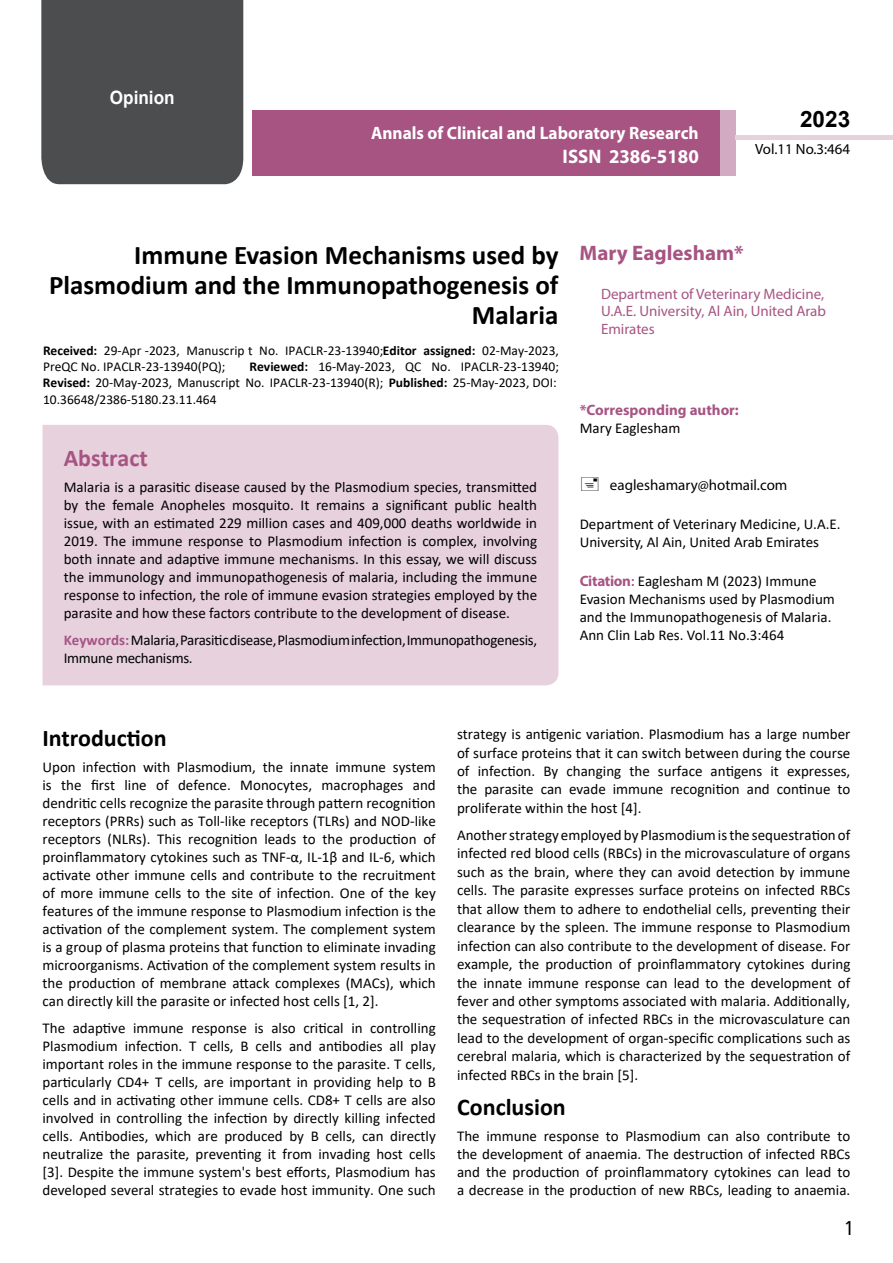
<style>
.page{position:relative;width:893px;height:1263px;background:#fff}
.page>*{position:absolute;margin:0;border:0;box-sizing:border-box;transform-origin:0 0}
.t1{font:700 27px/29.7px "Calibri";color:#000;text-align:right}
.t2{font:25.5px "Tunga";color:#000}
.t3{font:700 24px "Calibri";color:#000}
.t4{font:700 24px "Calibri";color:#a75483}
.t5{font:700 22.5px "Arial";color:#000}
.t6{font:700 21px "Myriad Pro";color:#a75483}
.t7{font:700 19.65px "Myriad Pro";color:#fff;scale:.96 1}
.t8{font:700 18.45px "Arial";color:#fff;scale:.93 1}
.t9{font:700 18px "Myriad Pro";color:#fff;scale:.96 1}
.t10{font:15px/18px "Calibri";color:#000;text-align:justify}
.t11{font:15px/18px "Calibri";letter-spacing:-.02em;color:#000}
.t12{font:15px/17.4px "Myriad Pro";color:#a75483}
.t13{font:15px "Myriad Pro";color:#000}
.t14{font:700 15px "Myriad Pro";color:#a75483}
.t15{font:14.85px "Myriad Pro";color:#000}
.t16{font:13.5px/16.2px "Calibri";color:#000}
.s1{font-weight:700}
.s2{font-weight:700;color:#a75483}
.s3{font-family:"Myriad Pro";font-weight:700;color:#a75483}
</style>
<div class="page">
<div style="left:252px;top:110px;width:469px;height:66px;background:#a75483"></div>
<div style="left:720px;top:110px;width:16px;height:66px;background:#d2aac1"></div>
<div style="left:41px;top:0;width:202px;height:184px;background:#4c4d4f"></div>
<div style="left:736px;top:135px;width:157px;height:5px;background:#e6d1dd"></div>
<div style="left:43px;top:425px;width:515px;height:260px;background:#e6d1dd"></div>
<p class="t8" style="left:110px;top:85px;width:71px">Opinion</p>
<p class="t9" style="left:371px;top:121px;width:343px">Annals of Clinical and Laboratory Research</p>
<h3 class="t7" style="left:563px;top:144px;width:143px">ISSN 2386-5180</h3>
<h3 class="t5" style="left:800px;top:104px;width:52px">2023</h3>
<p class="t15" style="left:755px;top:140px;width:96px">Vol.11 No.3:464</p>
<h1 class="t1" style="left:49px;top:240px;width:511px">Immune Evasion Mechanisms used by<br>Plasmodium and the Immunopathogenesis of<br>Malaria</h1>
<p class="t16" style="left:43px;top:342px;width:517px"><span class="s1">Received:</span> 29-Apr -2023, Manuscrip t No. IPACLR-23-13940; <span class="s1">Editor assigned:</span> 02-May-2023,<br>PreQC No. IPACLR-23-13940(PQ);</p>
<p class="t16" style="left:43px;top:358px;width:518px;text-indent:207px"><span class="s1">Reviewed:</span> 16-May-2023, QC No. IPACLR-23-13940;<br><span class="s1">Revised:</span> 20-May-2023, Manuscript No. IPACLR-23-13940(R); <span class="s1">Published:</span> 25-May-2023, DOI:<br>10.36648/2386-5180.23.11.464</p>
<h3 class="t4" style="left:64px;top:441px;width:86px">Abstract</h3>
<p class="t10" style="left:64px;top:478px;width:475px">Malaria is a parasitic disease caused by the Plasmodium species, transmitted by the female Anopheles mosquito. It remains a significant public health issue, with an estimated 229 million cases and 409,000 deaths worldwide in 2019. The immune response to Plasmodium infection is complex, involving both innate and adaptive immune mechanisms. In this essay, we will discuss the immunology and immunopathogenesis of malaria, including the immune response to infection, the role of immune evasion strategies employed by the parasite and how these factors contribute to the development of disease.</p>
<p class="t11" style="left:64px;top:630px;width:475px"><span class="s2">Keywords:</span> Malaria, Parasitic disease, Plasmodium infection, Immunopathogenesis,<br>Immune mechanisms.</p>
<h3 class="t6" style="left:580px;top:239px;width:166px">Mary Eaglesham*</h3>
<p class="t12" style="left:601px;top:285px;width:227px">Department of Veterinary Medicine,<br>U.A.E. University, Al Ain, United Arab<br>Emirates</p>
<p class="t14" style="left:580px;top:400px;width:161px">*Corresponding author:</p>
<p class="t10" style="left:580px;top:418px;width:102px">Mary Eaglesham</p>
<p class="t13" style="left:610px;top:475px;width:179px">eagleshamary@hotmail.com</p>
<p class="t10" style="left:580px;top:514px;width:262px">Department of Veterinary Medicine, U.A.E.<br>University, Al Ain, United Arab Emirates</p>
<p class="t10" style="left:580px;top:572px;width:257px;text-align:left"><span class="s3">Citation</span><span class="s2">:</span> Eaglesham M (2023) Immune Evasion Mechanisms used by Plasmodium and the Immunopathogenesis of Malaria.<br>Ann Clin Lab Res. Vol.11 No.3:464</p>
<h3 class="t3" style="left:43px;top:721px;width:126px">Introduction</h3>
<p class="t10" style="left:43px;top:758px;width:395px">Upon infection with Plasmodium, the innate immune system is the first line of defence. Monocytes, macrophages and dendritic cells recognize the parasite through pattern recognition receptors (PRRs) such as Toll-like receptors (TLRs) and NOD-like receptors (NLRs). This recognition leads to the production of proinflammatory cytokines such as TNF-α, IL-1β and IL-6, which activate other immune cells and contribute to the recruitment of more immune cells to the site of infection. One of the key features of the immune response to Plasmodium infection is the activation of the complement system. The complement system is a group of plasma proteins that function to eliminate invading microorganisms. Activation of the complement system results in the production of membrane attack complexes (MACs), which can directly kill the parasite or infected host cells [1, 2].</p>
<p class="t10" style="left:43px;top:1019px;width:395px">The adaptive immune response is also critical in controlling Plasmodium infection. T cells, B cells and antibodies all play important roles in the immune response to the parasite. T cells, particularly CD4+ T cells, are important in providing help to B cells and in activating other immune cells. CD8+ T cells are also involved in controlling the infection by directly killing infected cells. Antibodies, which are produced by B cells, can directly neutralize the parasite, preventing it from invading host cells [3]. Despite the immune system's best efforts, Plasmodium has developed several strategies to evade host immunity. One such</p>
<p class="t10" style="left:457px;top:724px;width:395px;line-height:18.5px">strategy is antigenic variation. Plasmodium has a large number of surface proteins that it can switch between during the course of infection. By changing the surface antigens it expresses, the parasite can evade immune recognition and continue to proliferate within the host [4].</p>
<p class="t10" style="left:457px;top:825px;width:395px;line-height:18.5px">Another strategy employed by Plasmodium is the sequestration of infected red blood cells (RBCs) in the microvasculature of organs such as the brain, where they can avoid detection by immune cells. The parasite expresses surface proteins on infected RBCs that allow them to adhere to endothelial cells, preventing their clearance by the spleen. The immune response to Plasmodium infection can also contribute to the development of disease. For example, the production of proinflammatory cytokines during the innate immune response can lead to the development of fever and other symptoms associated with malaria. Additionally, the sequestration of infected RBCs in the microvasculature can lead to the development of organ-specific complications such as cerebral malaria, which is characterized by the sequestration of infected RBCs in the brain [5].</p>
<h3 class="t3" style="left:457px;top:1090px;width:110px">Conclusion</h3>
<p class="t10" style="left:457px;top:1127px;width:395px">The immune response to Plasmodium can also contribute to the development of anaemia. The destruction of infected RBCs and the production of proinflammatory cytokines can lead to a decrease in the production of new RBCs, leading to anaemia.</p>
<h2 class="t2" style="left:846px;top:1211px;width:9px">1</h2>
</div>
